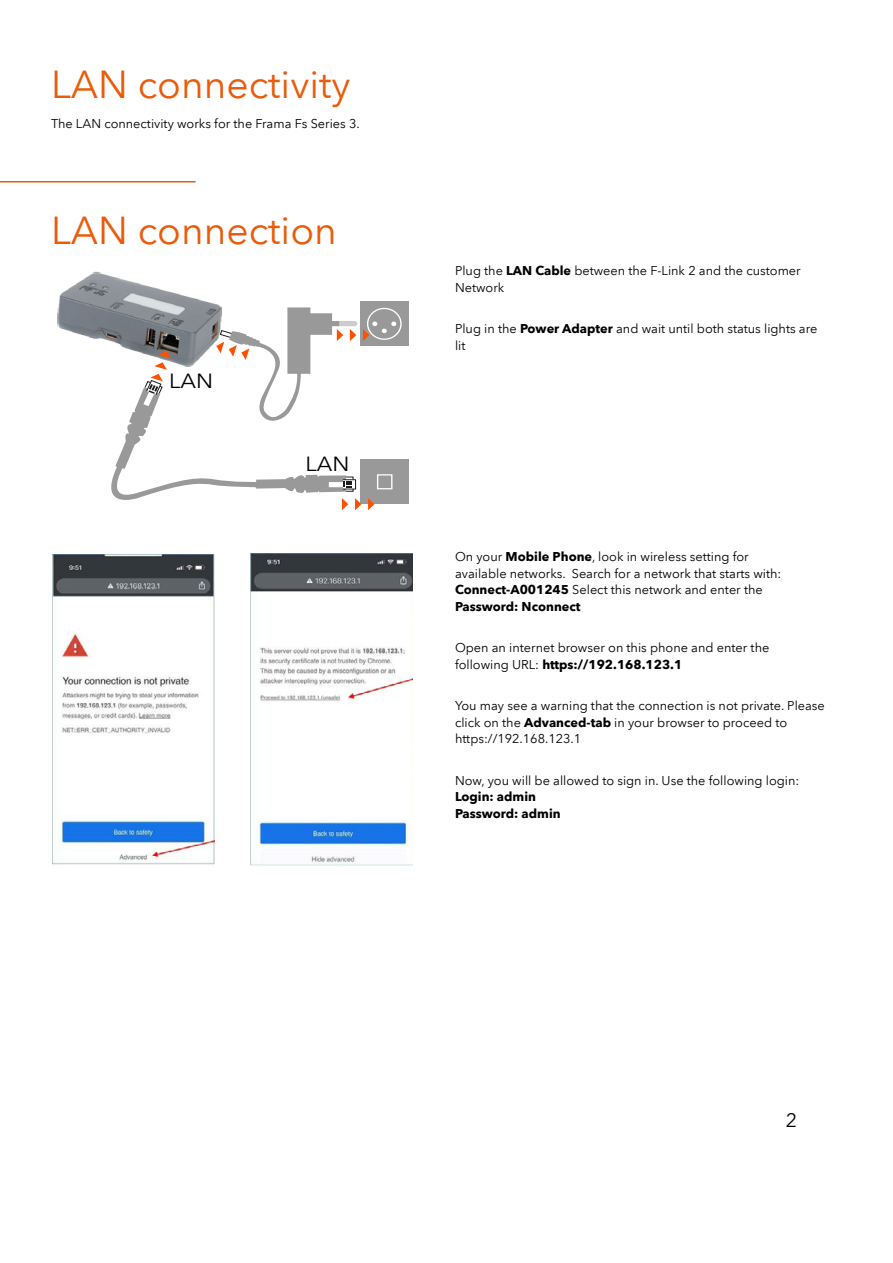
<style>
.page{position:relative;width:893px;height:1263px;background:#fff}
.page>*{position:absolute;margin:0;border:0;box-sizing:border-box;transform-origin:0 0}
.t1{font:39px "Avenir Next LT Pro";color:#ea5b0b}
.t2{font:20.55px "Avenir Next LT Pro";color:#000;scale:1.08 1}
.t3{font:19.5px "Avenir Next LT Pro";color:#000}
.t4{font:12.75px/16.5px "Avenir Next LT Pro";color:#000}
.t5{font:700 12.75px/16.5px "Avenir Next LT Pro";color:#000}
.s1{font-weight:700}
</style>
<div class="page">
<hr style="left:0;top:181px;width:196px;height:1px;background:#ea5b0b">
<img style="left:57px;top:271px;width:165px;height:68px">
<div style="left:360px;top:459px;width:49px;height:45px;background:#999"></div>
<div style="left:360px;top:301px;width:49px;height:45px;background:#999"></div>
<div style="left:367px;top:308px;width:35px;height:32px;border:1px solid #fff;border-radius:50%"></div>
<svg style="left:96px;top:307px;width:300px;height:204px"></svg>
<img style="left:53px;top:555px;width:162px;height:310px">
<img style="left:250px;top:553px;width:163px;height:313px">
<h1 class="t1" style="left:51px;top:61px;width:301px">LAN connectivity</h1>
<p class="t4" style="left:51px;top:115px;width:310px">The LAN connectivity works for the Frama Fs Series 3.</p>
<h1 class="t1" style="left:51px;top:207px;width:287px">LAN connection</h1>
<h2 class="t2" style="left:169px;top:369px;width:42px">LAN</h2>
<h2 class="t2" style="left:306px;top:451px;width:42px">LAN</h2>
<p class="t4" style="left:455px;top:262px;width:347px">Plug the <span class="s1">LAN Cable</span> between the F-Link 2 and the customer<br>Network</p>
<p class="t4" style="left:455px;top:320px;width:364px">Plug in the <span class="s1">Power Adapter</span> and wait until both status lights are lit</p>
<p class="t4" style="left:455px;top:548px;width:328px">On your <span class="s1">Mobile Phone</span>, look in wireless setting for available networks. Search for a network that starts with:<br><span class="s1">Connect-A001245</span> Select this network and enter the <span class="s1">Password: Nconnect</span></p>
<p class="t4" style="left:455px;top:639px;width:316px">Open an internet browser on this phone and enter the following URL: <span class="s1">https://192.168.123.1</span></p>
<p class="t4" style="left:455px;top:697px;width:371px">You may see a warning that the connection is not private. Please click on the <span class="s1">Advanced-tab</span> in your browser to proceed to https://192.168.123.1</p>
<p class="t4" style="left:455px;top:772px;width:346px">Now, you will be allowed to sign in. Use the following login:</p>
<p class="t5" style="left:455px;top:788px;width:107px">Login: admin<br>Password: admin</p>
<h3 class="t3" style="left:786px;top:1108px;width:13px">2</h3>
</div>
